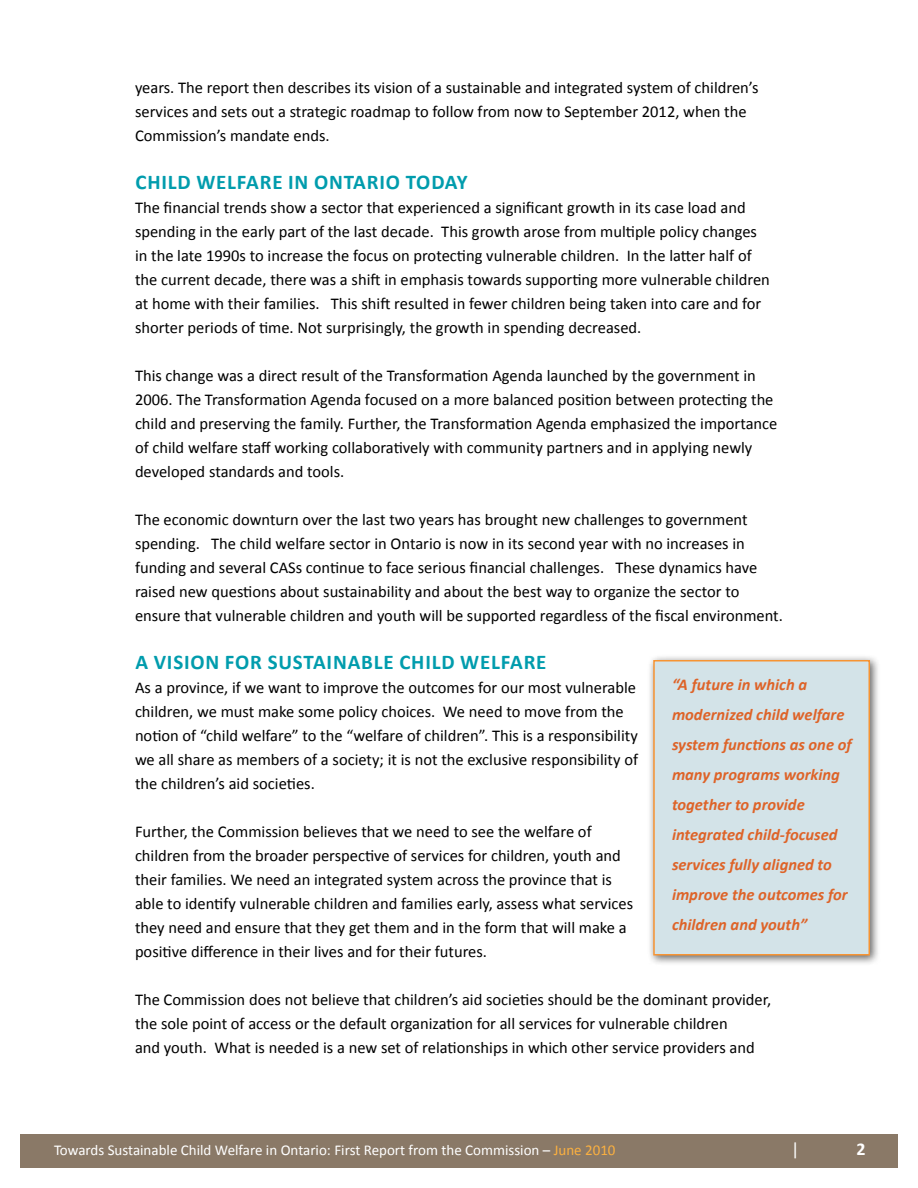
<style>
.page{position:relative;width:918px;height:1188px;background:#fff}
.page>*{position:absolute;margin:0;border:0;box-sizing:border-box;transform-origin:0 0}
.t1{font:700 21px "Calibri";letter-spacing:.04em;color:#009cad}
.t2{font:18px "Calibri";color:#fff}
.t3{font:700 18px "Calibri";color:#fff}
.t4{font:16.5px/24px "Calibri";color:#000}
.t5{font:italic 700 16.5px/30px "Calibri";color:#de6328}
.t6{font:15px "Calibri";color:#fff}
.s1{color:#fbb040}
</style>
<div class="page">
<div style="left:20px;top:1134px;width:878px;height:34px;background:#8a7967"></div>
<div style="left:647px;top:654px;width:234px;height:312px;background:#000;opacity:.6"></div>
<div style="left:653px;top:660px;width:217px;height:296px;background:#d3e3e8;border:2px solid #f79433"></div>
<p class="t4" style="left:135px;top:75px;width:625px">years. The report then describes its vision of a sustainable and integrated system of children’s services and sets out a strategic roadmap to follow from now to September 2012, when the<br>Commission’s mandate ends.</p>
<p class="t1" style="left:135px;top:169px;width:334px">CHILD WELFARE IN ONTARIO TODAY</p>
<p class="t4" style="left:135px;top:195px;width:636px">The financial trends show a sector that experienced a significant growth in its case load and spending in the early part of the last decade. This growth arose from multiple policy changes in the late 1990s to increase the focus on protecting vulnerable children. In the latter half of the current decade, there was a shift in emphasis towards supporting more vulnerable children at home with their families. This shift resulted in fewer children being taken into care and for shorter periods of time. Not surprisingly, the growth in spending decreased.</p>
<p class="t4" style="left:135px;top:363px;width:644px">This change was a direct result of the Transformation Agenda launched by the government in 2006. The Transformation Agenda focused on a more balanced position between protecting the child and preserving the family. Further, the Transformation Agenda emphasized the importance of child welfare staff working collaboratively with community partners and in applying newly developed standards and tools.</p>
<p class="t4" style="left:135px;top:507px;width:649px">The economic downturn over the last two years has brought new challenges to government spending. The child welfare sector in Ontario is now in its second year with no increases in funding and several CASs continue to face serious financial challenges. These dynamics have raised new questions about sustainability and about the best way to organize the sector to ensure that vulnerable children and youth will be supported regardless of the fiscal environment.</p>
<p class="t1" style="left:135px;top:649px;width:410px">A VISION FOR SUSTAINABLE CHILD WELFARE</p>
<p class="t4" style="left:135px;top:675px;width:505px">As a province, if we want to improve the outcomes for our most vulnerable children, we must make some policy choices. We need to move from the notion of “child welfare” to the “welfare of children”. This is a responsibility we all share as members of a society; it is not the exclusive responsibility of the children’s aid societies.</p>
<p class="t4" style="left:135px;top:819px;width:500px">Further, the Commission believes that we need to see the welfare of children from the broader perspective of services for children, youth and their families. We need an integrated system across the province that is able to identify vulnerable children and families early, assess what services they need and ensure that they get them and in the form that will make a positive difference in their lives and for their futures.</p>
<p class="t4" style="left:135px;top:987px;width:638px">The Commission does not believe that children’s aid societies should be the dominant provider, the sole point of access or the default organization for all services for vulnerable children<br>and youth. What is needed is a new set of relationships in which other service providers and</p>
<p class="t5" style="left:672px;top:669px;width:181px">“A future in which a modernized child welfare system functions as one of many programs working together to provide integrated child-focused services fully aligned to improve the outcomes for children and youth”</p>
<p class="t6" style="left:54px;top:1141px;width:563px">Towards Sustainable Child Welfare in Ontario: First Report from the Commission – <span class="s1">June 2010</span></p>
<p class="t2" style="left:791px;top:1138px;width:10px">|</p>
<p class="t3" style="left:856px;top:1138px;width:11px">2</p>
</div>
